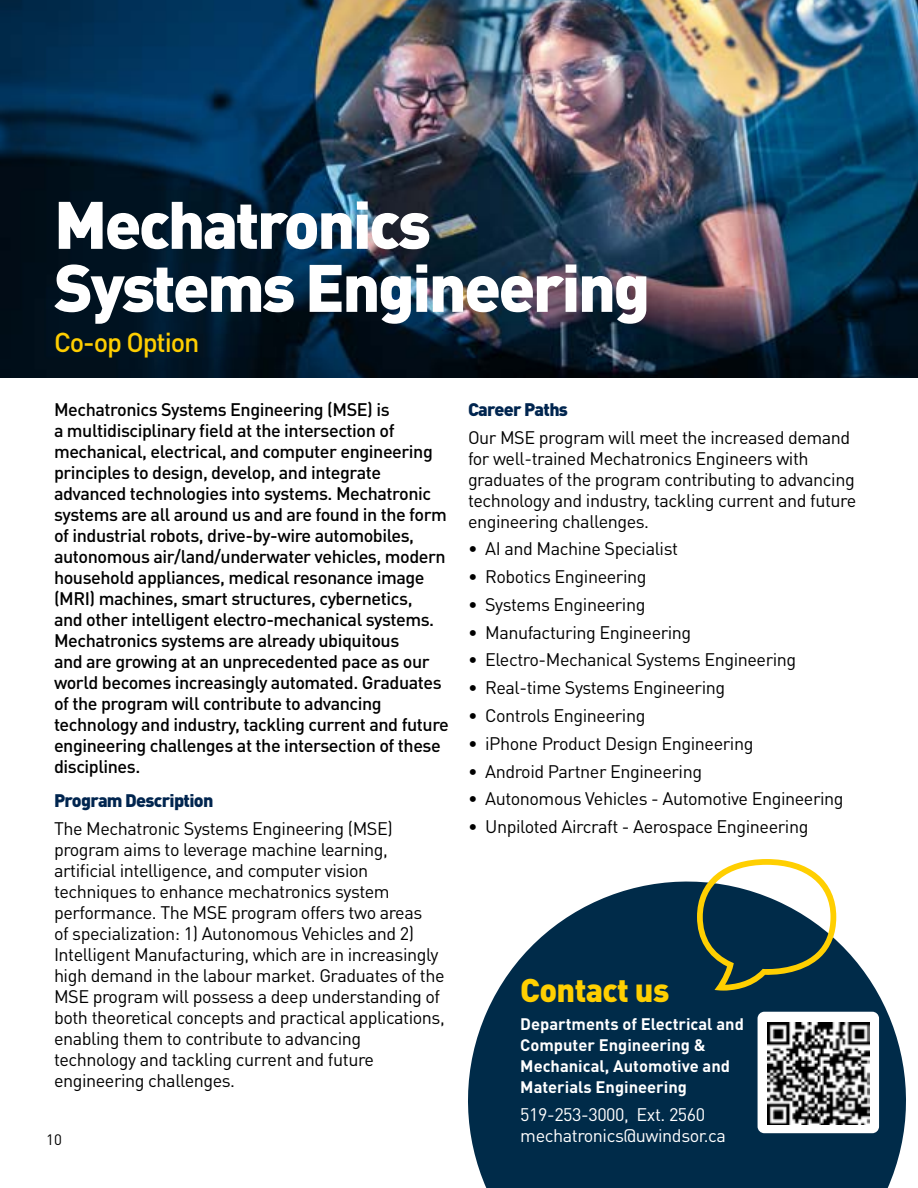
<style>
.page{position:relative;width:918px;height:1188px;background:#fff}
.page>*{position:absolute;margin:0;border:0;box-sizing:border-box;transform-origin:0 0}
.t1{font:900 66px/63px "DIN Pro";letter-spacing:-.04em;color:#fff}
.t2{font:900 32.4px "DIN Pro";letter-spacing:-.02em;color:#ffcf01}
.t3{font:500 27px "DIN Pro";letter-spacing:-.04em;color:#ffce00}
.t4{font:18px/21px "DIN Pro";letter-spacing:-.025em;color:#000}
.t5{font:500 18px/21px "DIN Pro";letter-spacing:-.025em;color:#000}
.t6{font:18px/21px "DIN Pro";letter-spacing:-.025em;color:#fff}
.t7{font:900 18px "DIN Pro";letter-spacing:-.04em;color:#00254f}
.t8{font:700 16.5px/21px "DIN Pro";color:#fff}
.t9{font:15px "DIN Pro";color:#000}
</style>
<div class="page">
<svg style="left:468px;top:881px;width:438px;height:307px;fill:#002b49"></svg>
<img style="left:0;top:0;width:918px;height:378px">
<svg style="left:697px;top:859px;width:139px;height:132px"></svg>
<div style="left:758px;top:1012px;width:121px;height:121px;background:#fff;border-radius:7px"></div>
<img style="left:768px;top:1022px;width:102px;height:102px">
<h1 class="t1" style="left:54px;top:191px;width:598px">Mechatronics<br>Systems Engineering</h1>
<h3 class="t3" style="left:54px;top:323px;width:147px">Co-op Option</h3>
<p class="t5" style="left:54px;top:398px;width:397px">Mechatronics Systems Engineering (MSE) is<br>a multidisciplinary field at the intersection of mechanical, electrical, and computer engineering principles to design, develop, and integrate advanced technologies into systems. Mechatronic systems are all around us and are found in the form of industrial robots, drive-by-wire automobiles, autonomous air/land/underwater vehicles, modern household appliances, medical resonance image (MRI) machines, smart structures, cybernetics,<br>and other intelligent electro-mechanical systems.<br>Mechatronics systems are already ubiquitous<br>and are growing at an unprecedented pace as our world becomes increasingly automated. Graduates of the program will contribute to advancing technology and industry, tackling current and future engineering challenges at the intersection of these disciplines.</p>
<p class="t7" style="left:54px;top:789px;width:161px">Program Description</p>
<p class="t4" style="left:54px;top:817px;width:392px">The Mechatronic Systems Engineering (MSE) program aims to leverage machine learning, artificial intelligence, and computer vision techniques to enhance mechatronics system performance. The MSE program offers two areas<br>of specialization: 1) Autonomous Vehicles and 2)<br>Intelligent Manufacturing, which are in increasingly high demand in the labour market. Graduates of the MSE program will possess a deep understanding of both theoretical concepts and practical applications, enabling them to contribute to advancing technology and tackling current and future engineering challenges.</p>
<p class="t9" style="left:46px;top:1130px;width:17px">10</p>
<p class="t7" style="left:468px;top:397px;width:102px">Career Paths</p>
<p class="t4" style="left:468px;top:426px;width:390px">Our MSE program will meet the increased demand for well-trained Mechatronics Engineers with graduates of the program contributing to advancing technology and industry, tackling current and future engineering challenges.</p>
<p class="t4" style="left:468px;top:538px;width:212px">• AI and Machine Specialist</p>
<p class="t4" style="left:468px;top:565px;width:180px">• Robotics Engineering</p>
<p class="t4" style="left:468px;top:593px;width:179px">• Systems Engineering</p>
<p class="t4" style="left:468px;top:621px;width:225px">• Manufacturing Engineering</p>
<p class="t4" style="left:468px;top:649px;width:330px">• Electro-Mechanical Systems Engineering</p>
<p class="t4" style="left:468px;top:677px;width:259px">• Real-time Systems Engineering</p>
<p class="t4" style="left:468px;top:704px;width:179px">• Controls Engineering</p>
<p class="t4" style="left:468px;top:732px;width:287px">• iPhone Product Design Engineering</p>
<p class="t4" style="left:468px;top:760px;width:236px">• Android Partner Engineering</p>
<p class="t4" style="left:468px;top:788px;width:377px">• Autonomous Vehicles - Automotive Engineering</p>
<p class="t4" style="left:468px;top:815px;width:342px">• Unpiloted Aircraft - Aerospace Engineering</p>
<h2 class="t2" style="left:520px;top:968px;width:151px">Contact us</h2>
<p class="t8" style="left:520px;top:1013px;width:225px">Departments of Electrical and<br>Computer Engineering &amp;<br>Mechanical, Automotive and<br>Materials Engineering</p>
<p class="t6" style="left:520px;top:1103px;width:207px">519-253-3000, Ext. 2560 mechatronics@uwindsor.ca</p>
</div>
